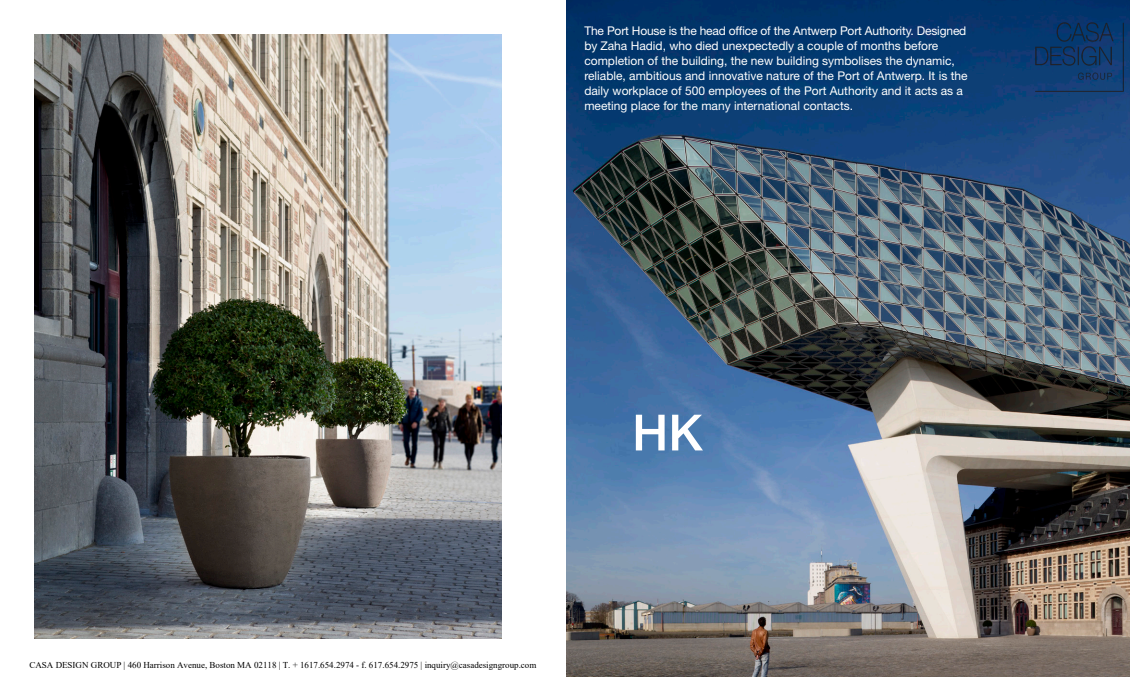
<style>
.page{position:relative;width:1134px;height:681px;background:#fff}
.page>*{position:absolute;margin:0;border:0;box-sizing:border-box;transform-origin:0 0}
.t1{font:500 50px "Helvetica Neue LT Std";color:#fff}
.t2{font:12px/15px "Helvetica Neue LT Std";color:#fff}
.t3{font:9px "Times New Roman";color:#000}
</style>
<div class="page">
<img style="left:567px;top:0;width:563px;height:676px">
<img style="left:34px;top:34px;width:468px;height:604px">
<img style="left:1027px;top:11px;width:103px;height:90px">
<p class="t2" style="left:584px;top:23px;width:385px">The Port House is the head office of the Antwerp Port Authority. Designed by Zaha Hadid, who died unexpectedly a couple of months before completion of the building, the new building symbolises the dynamic, reliable, ambitious and innovative nature of the Port of Antwerp. It is the daily workplace of 500 employees of the Port Authority and it acts as a meeting place for the many international contacts.</p>
<p class="t3" style="left:29px;top:659px;width:508px">CASA DESIGN GROUP | 460 Harrison Avenue, Boston MA 02118 | T. + 1617.654.2974 - f. 617.654.2975 | inquiry@casadesigngroup.com</p>
<h1 class="t1" style="left:632px;top:402px;width:72px">HK</h1>
</div>
